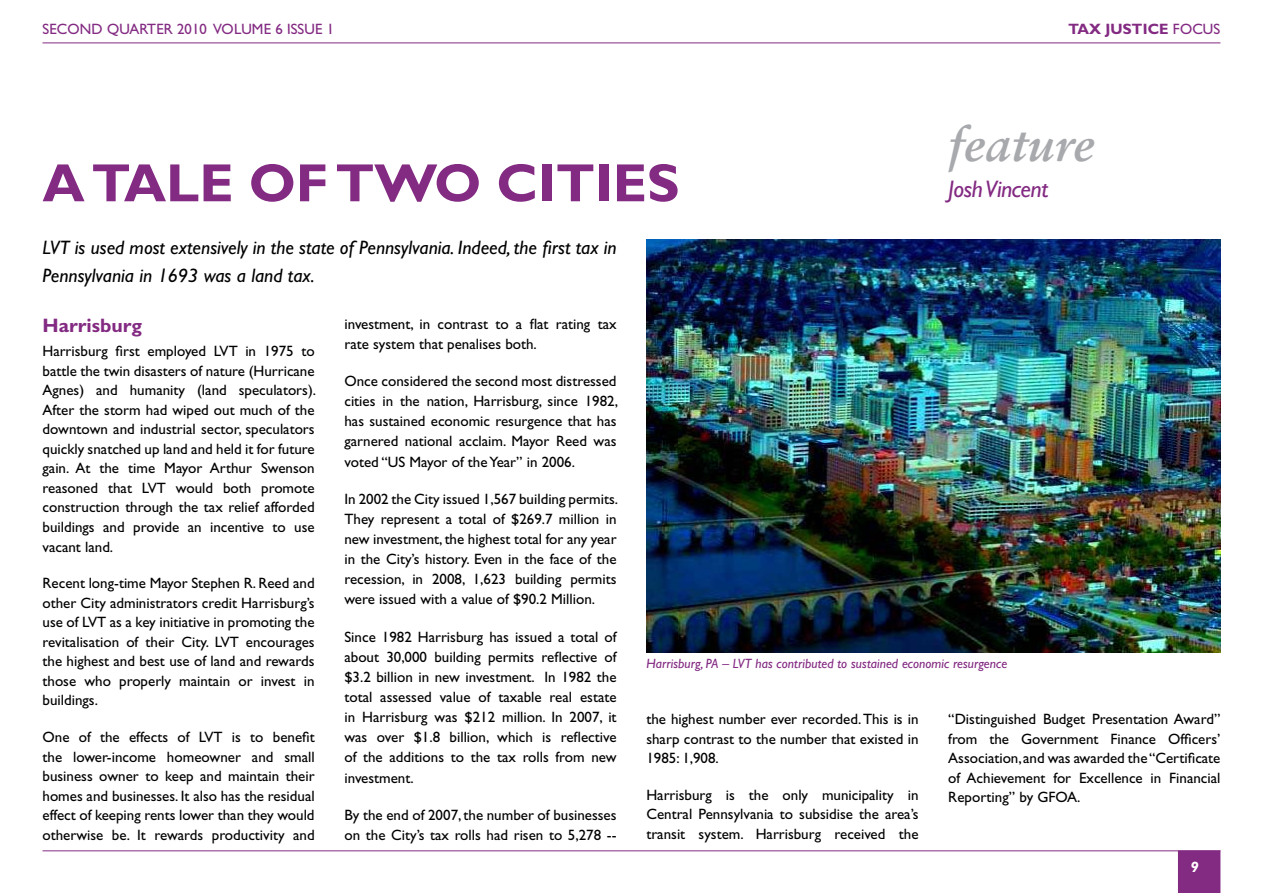
<style>
.page{position:relative;width:1263px;height:893px;background:#fff}
.page>*{position:absolute;margin:0;border:0;box-sizing:border-box;transform-origin:0 0}
.Front_page_title{font:700 54px "Gill Sans";color:#832a82}
.Body_text{font:italic 700 48px "Sabon";color:#a7a9ac}
.byline{font:italic 24px "Gill Sans";letter-spacing:-.02em;color:#832a82}
.Standfirst{font:italic 19.5px/27.9px "Gill Sans";color:#000}
.Crosshead{font:700 19.5px "Gill Sans";color:#832a82}
.Body_text-2{font:15px/19.5px "Gill Sans";color:#000;text-align:justify}
.t1{font:15px "Gill Sans";color:#832a82}
.t2{font:700 15px "Gill Sans";color:#832a82}
.t3{font:italic 700 15px "Gill Sans";color:#fff}
.Picture_caption{font:italic 13.5px "Gill Sans";color:#832a82}
.s1{font-weight:400}
</style>
<div class="page">
<hr style="left:43px;top:43px;width:1177px;height:1px;background:#832a82">
<hr style="left:43px;top:850px;width:1177px;height:1px;background:#832a82">
<div style="left:1178px;top:850px;width:42px;height:43px;background:#832a82"></div>
<img style="left:646px;top:240px;width:574px;height:412px">
<p class="t1" style="left:43px;top:20px;width:294px">SECOND QUARTER 2010 VOLUME 6 ISSUE 1</p>
<p class="t2" style="left:1068px;top:20px;width:154px">TAX JUSTICE <span class="s1">FOCUS</span></p>
<p class="Front_page_title" style="left:43px;top:151px;width:639px">A TALE OF TWO CITIES</p>
<p class="Standfirst" style="left:43px;top:234px;width:576px">LVT is used most extensively in the state of Pennsylvania. Indeed, the first tax in<br>Pennsylvania in 1693 was a land tax.</p>
<p class="Body_text" style="left:948px;top:115px;width:148px">feature</p>
<p class="byline" style="left:948px;top:175px;width:101px">Josh Vincent</p>
<p class="Crosshead" style="left:43px;top:314px;width:101px">Harrisburg</p>
<p class="Body_text-2" style="left:43px;top:341px;width:275px">Harrisburg first employed LVT in 1975 to battle the twin disasters of nature (Hurricane Agnes) and humanity (land speculators).<br>After the storm had wiped out much of the downtown and industrial sector, speculators quickly snatched up land and held it for future gain. At the time Mayor Arthur Swenson reasoned that LVT would both promote construction through the tax relief afforded buildings and provide an incentive to use vacant land.</p>
<p class="Body_text-2" style="left:43px;top:573px;width:274px">Recent long-time Mayor Stephen R. Reed and other City administrators credit Harrisburg’s use of LVT as a key initiative in promoting the revitalisation of their City. LVT encourages the highest and best use of land and rewards those who properly maintain or invest in buildings.</p>
<p class="Body_text-2" style="left:43px;top:727px;width:274px">One of the effects of LVT is to benefit the lower-income homeowner and small business owner to keep and maintain their homes and businesses. It also has the residual effect of keeping rents lower than they would otherwise be. It rewards productivity and</p>
<p class="Body_text-2" style="left:344px;top:314px;width:274px;line-height:20.1px">investment, in contrast to a flat rating tax rate system that penalises both.</p>
<p class="Body_text-2" style="left:344px;top:371px;width:275px;line-height:20.1px">Once considered the second most distressed cities in the nation, Harrisburg, since 1982, has sustained economic resurgence that has garnered national acclaim. Mayor Reed was voted “US Mayor of the Year” in 2006.</p>
<p class="Body_text-2" style="left:344px;top:489px;width:275px;line-height:20.1px">In 2002 the City issued 1,567 building permits.<br>They represent a total of $269.7 million in new investment, the highest total for any year in the City’s history. Even in the face of the recession, in 2008, 1,623 building permits were issued with a value of $90.2 Million.</p>
<p class="Body_text-2" style="left:344px;top:627px;width:274px;line-height:20.1px">Since 1982 Harrisburg has issued a total of about 30,000 building permits reflective of $3.2 billion in new investment. In 1982 the total assessed value of taxable real estate in Harrisburg was $212 million. In 2007, it was over $1.8 billion, which is reflective of the additions to the tax rolls from new investment.</p>
<p class="Body_text-2" style="left:344px;top:805px;width:274px;line-height:20.1px">By the end of 2007, the number of businesses on the City’s tax rolls had risen to 5,278 --</p>
<p class="Picture_caption" style="left:646px;top:655px;width:363px">Harrisburg, PA – LVT has contributed to sustained economic resurgence</p>
<p class="Body_text-2" style="left:646px;top:709px;width:274px">the highest number ever recorded. This is in sharp contrast to the number that existed in 1985: 1,908.</p>
<p class="Body_text-2" style="left:646px;top:785px;width:274px">Harrisburg is the only municipality in Central Pennsylvania to subsidise the area’s transit system. Harrisburg received the</p>
<p class="Body_text-2" style="left:948px;top:709px;width:274px">“Distinguished Budget Presentation Award” from the Government Finance Officers’ Association, and was awarded the “Certificate of Achievement for Excellence in Financial Reporting” by GFOA.</p>
<p class="t3" style="left:1191px;top:858px;width:10px">9</p>
</div>
